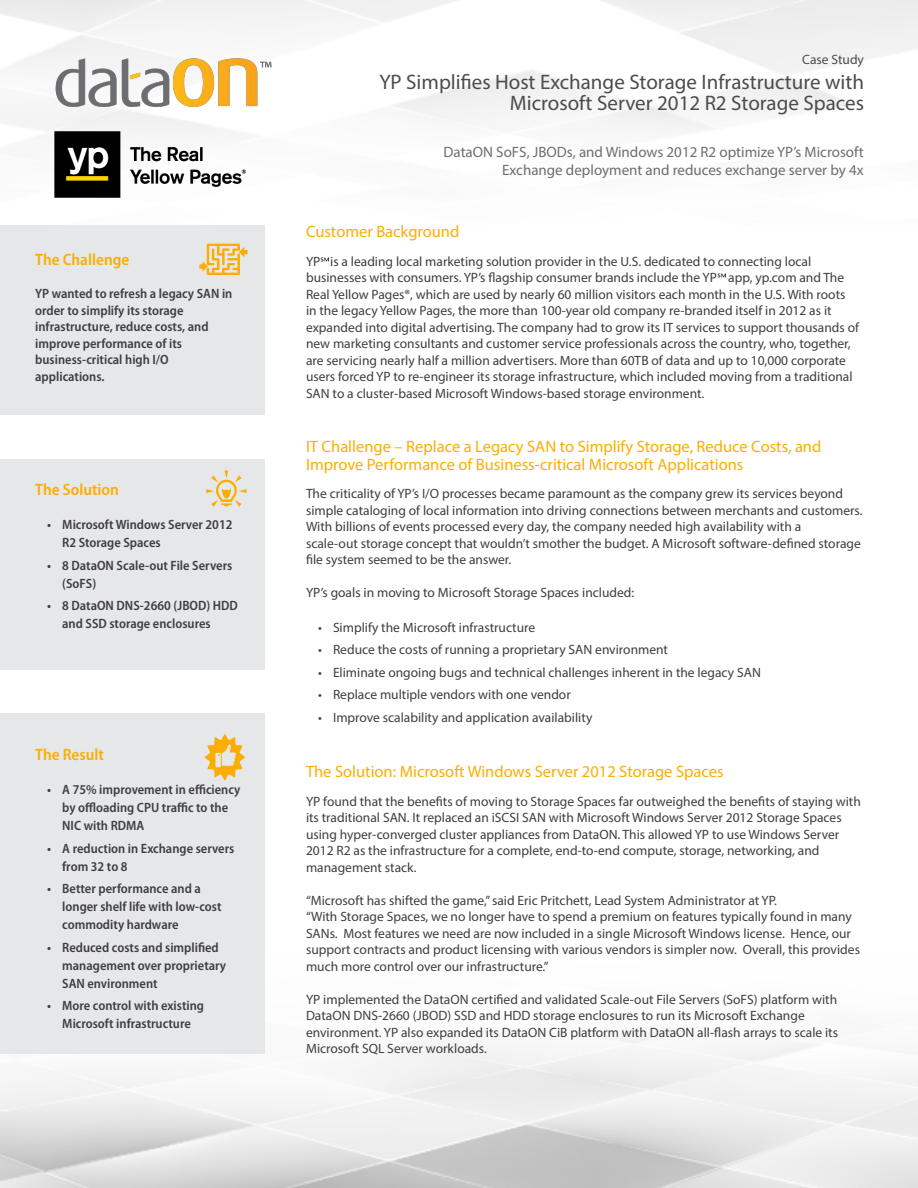
<style>
.page{position:relative;width:918px;height:1188px;background:#fff}
.page>*{position:absolute;margin:0;border:0;box-sizing:border-box;transform-origin:0 0}
.Main_Title{font:21px "Myriad Pro";color:#4b4c4d}
.Headers{font:16.5px "Myriad Pro";color:#fcad04}
.Headers-2{font:600 semi-condensed 16.5px "Myriad Pro";color:#fcad04}
.Sub-Title{font:15px/18px "Myriad Pro";color:#6c6d70;text-align:right}
.t1{font:13.5px/16.5px "Myriad Pro";color:#3e3e3f}
.t2{font:600 semi-condensed 13.5px/18px "Myriad Pro";color:#3e3e3f}
.t3{font:13.5px "Myriad Pro";color:#4b4c4d}
</style>
<div class="page">
<img style="left:0;top:0;width:918px;height:132px">
<img style="left:54px;top:54px;width:227px;height:56px">
<svg style="left:717px;top:273px;width:8px;height:5px"></svg>
<div style="left:0;top:225px;width:265px;height:190px;background:#e6e7e9"></div>
<svg style="left:199px;top:244px;width:49px;height:31px"></svg>
<div style="left:0;top:459px;width:265px;height:211px;background:#e6e7e9"></div>
<svg style="left:206px;top:470px;width:41px;height:37px"></svg>
<div style="left:0;top:713px;width:265px;height:341px;background:#e6e7e9"></div>
<svg style="left:205px;top:734px;width:40px;height:47px"></svg>
<svg style="left:320px;top:257px;width:8px;height:5px"></svg>
<img style="left:54px;top:132px;width:192px;height:66px">
<p class="Headers-2" style="left:35px;top:251px;width:96px">The Challenge</p>
<p class="t2" style="left:35px;top:286px;width:199px;line-height:16.5px">YP wanted to refresh a legacy SAN in order to simplify its storage</p>
<p class="t2" style="left:35px;top:319px;width:175px;line-height:16.5px">infrastructure, reduce costs, and improve performance of its</p>
<p class="t2" style="left:35px;top:351px;width:135px">business-critical high I/O</p>
<p class="t2" style="left:35px;top:367px;width:71px">applications.</p>
<p class="Headers-2" style="left:35px;top:480px;width:85px">The Solution</p>
<p class="t2" style="left:62px;top:516px;width:172px;text-indent:-15px">• Microsoft Windows Server 2012<br>R2 Storage Spaces</p>
<p class="t2" style="left:62px;top:556px;width:172px;text-indent:-15px">• 8 DataON Scale-out File Servers (SoFS)</p>
<p class="t2" style="left:62px;top:597px;width:177px;text-indent:-15px">• 8 DataON DNS-2660 (JBOD) HDD and SSD storage enclosures</p>
<p class="Headers-2" style="left:35px;top:745px;width:70px">The Result</p>
<p class="t2" style="left:62px;top:781px;width:180px;text-indent:-15px">• A 75% improvement in efficiency by offloading CPU traffic to the<br>NIC with RDMA</p>
<p class="t2" style="left:62px;top:840px;width:174px;text-indent:-15px">• A reduction in Exchange servers from 32 to 8</p>
<p class="t2" style="left:62px;top:880px;width:161px;text-indent:-15px">• Better performance and a longer shelf life with low-cost commodity hardware</p>
<p class="t2" style="left:62px;top:939px;width:165px;text-indent:-15px">• Reduced costs and simplified management over proprietary<br>SAN environment</p>
<p class="t2" style="left:47px;top:997px;width:158px;text-align:center">• More control with existing<br>Microsoft infrastructure</p>
<p class="t3" style="left:802px;top:51px;width:63px">Case Study</p>
<p class="Main_Title" style="left:379px;top:69px;width:486px">YP Simplifies Host Exchange Storage Infrastructure with</p>
<p class="Main_Title" style="left:510px;top:90px;width:356px">Microsoft Server 2012 R2 Storage Spaces</p>
<p class="Sub-Title" style="left:444px;top:142px;width:422px">DataON SoFS, JBODs, and Windows 2012 R2 optimize YP’s Microsoft<br>Exchange deployment and reduces exchange server by 4x</p>
<p class="Headers" style="left:306px;top:222px;width:155px">Customer Background</p>
<p class="t1" style="left:306px;top:253px;width:507px">YP is a leading local marketing solution provider in the U.S. dedicated to connecting local</p>
<p class="t1" style="left:306px;top:269px;width:555px">businesses with consumers. YP’s flagship consumer brands include the YP app, yp.com and The Real Yellow Pages®, which are used by nearly 60 million visitors each month in the U.S. With roots in the legacy Yellow Pages, the more than 100-year old company re-branded itself in 2012 as it expanded into digital advertising. The company had to grow its IT services to support thousands of new marketing consultants and customer service professionals across the country, who, together, are servicing nearly half a million advertisers. More than 60TB of data and up to 10,000 corporate users forced YP to re-engineer its storage infrastructure, which included moving from a traditional SAN to a cluster-based Microsoft Windows-based storage environment.</p>
<p class="Headers" style="left:306px;top:436px;width:517px">IT Challenge – Replace a Legacy SAN to Simplify Storage, Reduce Costs, and</p>
<p class="Headers" style="left:306px;top:454px;width:439px">Improve Performance of Business-critical Microsoft Applications</p>
<p class="t1" style="left:306px;top:485px;width:558px">The criticality of YP’s I/O processes became paramount as the company grew its services beyond simple cataloging of local information into driving connections between merchants and customers.<br>With billions of events processed every day, the company needed high availability with a</p>
<p class="t1" style="left:306px;top:535px;width:556px">scale-out storage concept that wouldn’t smother the budget. A Microsoft software-defined storage file system seemed to be the answer.</p>
<p class="t1" style="left:306px;top:584px;width:330px">YP’s goals in moving to Microsoft Storage Spaces included:</p>
<p class="t1" style="left:318px;top:619px;width:219px">• Simplify the Microsoft infrastructure</p>
<p class="t1" style="left:318px;top:641px;width:352px">• Reduce the costs of running a proprietary SAN environment</p>
<p class="t1" style="left:318px;top:664px;width:444px">• Eliminate ongoing bugs and technical challenges inherent in the legacy SAN</p>
<p class="t1" style="left:318px;top:686px;width:254px">• Replace multiple vendors with one vendor</p>
<p class="t1" style="left:318px;top:709px;width:276px">• Improve scalability and application availability</p>
<p class="Headers" style="left:306px;top:762px;width:419px">The Solution: Microsoft Windows Server 2012 Storage Spaces</p>
<p class="t1" style="left:306px;top:793px;width:556px">YP found that the benefits of moving to Storage Spaces far outweighed the benefits of staying with its traditional SAN. It replaced an iSCSI SAN with Microsoft Windows Server 2012 Storage Spaces</p>
<p class="t1" style="left:306px;top:826px;width:535px">using hyper-converged cluster appliances from DataON. This allowed YP to use Windows Server<br>2012 R2 as the infrastructure for a complete, end-to-end compute, storage, networking, and</p>
<p class="t1" style="left:306px;top:859px;width:112px">management stack.</p>
<p class="t1" style="left:306px;top:892px;width:472px">“Microsoft has shifted the game,” said Eric Pritchett, Lead System Administrator at YP.</p>
<p class="t1" style="left:306px;top:908px;width:556px">“With Storage Spaces, we no longer have to spend a premium on features typically found in many SANs. Most features we need are now included in a single Microsoft Windows license. Hence, our support contracts and product licensing with various vendors is simpler now. Overall, this provides much more control over our infrastructure.”</p>
<p class="t1" style="left:306px;top:991px;width:533px">YP implemented the DataON certified and validated Scale-out File Servers (SoFS) platform with<br>DataON DNS-2660 (JBOD) SSD and HDD storage enclosures to run its Microsoft Exchange</p>
<p class="t1" style="left:306px;top:1024px;width:534px">environment. YP also expanded its DataON CiB platform with DataON all-flash arrays to scale its<br>Microsoft SQL Server workloads.</p>
</div>
